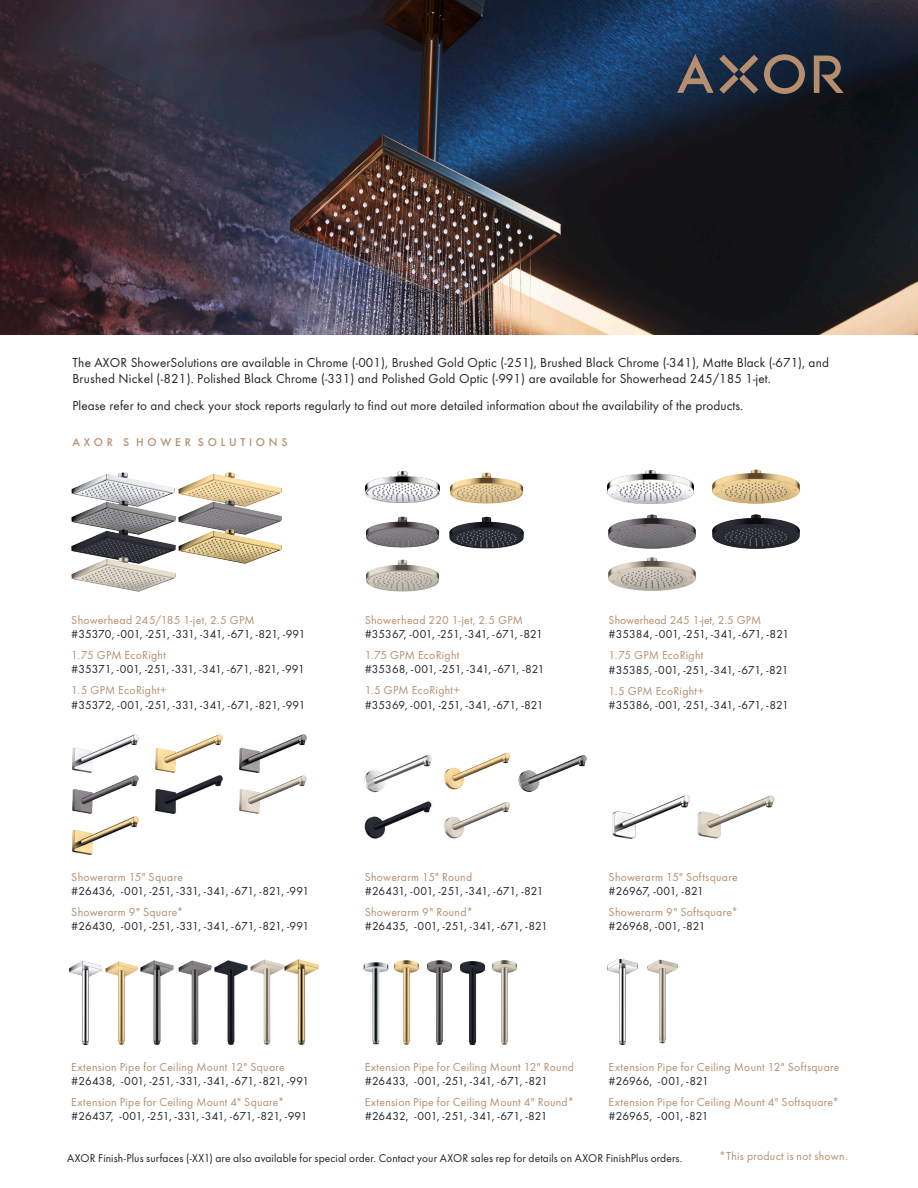
<style>
.page{position:relative;width:918px;height:1188px;background:#fff}
.page>*{position:absolute;margin:0;border:0;box-sizing:border-box;transform-origin:0 0}
.Fut_TOTMed_7_8pt_ver{font:13.5px/16.2px "Futura TOT Boo";letter-spacing:.01em;color:#231f20}
._16_Produkte_Produkt{font:12px/14.2px "Futura TOT Boo";color:#231f20}
._16_Produkte_Produkt-2{font:12px "Futura TOT Boo";letter-spacing:.025em;color:#b48e6f}
._16_Produkte_Produkt-3{font:11.7px "Futura TOT Boo";letter-spacing:.01em;color:#231f20}
.Fut_TOTMed_7_8pt_ver-2{font:500 11.7px "Futura TOT";letter-spacing:.32em;color:#b48e6f}
.s1{color:#b48e6f}
</style>
<div class="page">
<img style="left:365px;top:516px;width:75px;height:32px">
<img style="left:607px;top:470px;width:87px;height:33px">
<img style="left:0;top:0;width:918px;height:335px">
<img style="left:449px;top:517px;width:75px;height:31px">
<img style="left:609px;top:515px;width:87px;height:33px">
<img style="left:713px;top:470px;width:87px;height:33px">
<svg style="left:764px;top:54px;width:41px;height:40px;background:#504a4b"></svg>
<svg style="left:814px;top:56px;width:30px;height:37px"></svg>
<svg style="left:677px;top:54px;width:81px;height:40px;background:#454852"></svg>
<img style="left:71px;top:473px;width:104px;height:28px">
<img style="left:365px;top:560px;width:75px;height:31px">
<img style="left:365px;top:472px;width:75px;height:31px">
<img style="left:449px;top:472px;width:75px;height:31px">
<img style="left:713px;top:515px;width:87px;height:33px">
<img style="left:609px;top:557px;width:87px;height:34px">
<img style="left:178px;top:473px;width:103px;height:28px">
<img style="left:72px;top:501px;width:103px;height:28px">
<img style="left:72px;top:529px;width:103px;height:29px">
<img style="left:178px;top:501px;width:103px;height:28px">
<img style="left:178px;top:529px;width:103px;height:34px">
<img style="left:72px;top:558px;width:103px;height:34px">
<img style="left:363px;top:962px;width:26px;height:82px">
<img style="left:69px;top:961px;width:32px;height:83px">
<img style="left:607px;top:959px;width:31px;height:85px">
<img style="left:179px;top:960px;width:33px;height:84px">
<img style="left:215px;top:960px;width:33px;height:84px">
<img style="left:428px;top:961px;width:24px;height:83px">
<img style="left:460px;top:961px;width:24px;height:83px">
<img style="left:105px;top:961px;width:33px;height:83px">
<img style="left:141px;top:960px;width:33px;height:84px">
<img style="left:395px;top:961px;width:24px;height:83px">
<img style="left:250px;top:960px;width:33px;height:84px">
<img style="left:285px;top:960px;width:33px;height:84px">
<img style="left:492px;top:961px;width:24px;height:83px">
<img style="left:647px;top:959px;width:30px;height:84px">
<img style="left:519px;top:754px;width:68px;height:38px">
<img style="left:72px;top:775px;width:67px;height:38px">
<img style="left:156px;top:775px;width:66px;height:38px">
<img style="left:239px;top:775px;width:67px;height:38px">
<img style="left:364px;top:801px;width:68px;height:38px">
<img style="left:444px;top:801px;width:67px;height:38px">
<img style="left:698px;top:795px;width:76px;height:44px">
<img style="left:364px;top:754px;width:68px;height:38px">
<img style="left:72px;top:734px;width:67px;height:38px">
<img style="left:613px;top:795px;width:76px;height:44px">
<img style="left:156px;top:734px;width:66px;height:38px">
<img style="left:239px;top:734px;width:67px;height:38px">
<img style="left:444px;top:752px;width:67px;height:38px">
<img style="left:72px;top:817px;width:67px;height:38px">
<p class="Fut_TOTMed_7_8pt_ver" style="left:72px;top:354px;width:758px">The AXOR ShowerSolutions are available in Chrome (-001), Brushed Gold Optic (-251), Brushed Black Chrome (-341), Matte Black (-671), and<br>Brushed Nickel (-821). Polished Black Chrome (-331) and Polished Gold Optic (-991) are available for Showerhead 245/185 1-jet.</p>
<p class="Fut_TOTMed_7_8pt_ver" style="left:72px;top:397px;width:672px">Please refer to and check your stock reports regularly to find out more detailed information about the availability of the products.</p>
<p class="Fut_TOTMed_7_8pt_ver-2" style="left:72px;top:435px;width:217px">AXOR S HOWER SOLUTIONS</p>
<p class="_16_Produkte_Produkt-2" style="left:71px;top:613px;width:185px">Showerhead 245/185 1-jet, 2.5 GPM</p>
<p class="_16_Produkte_Produkt" style="left:71px;top:627px;width:236px">#35370, -001, -251, -331, -341, -671, -821, -991</p>
<p class="_16_Produkte_Produkt-2" style="left:71px;top:648px;width:96px">1.75 GPM EcoRight</p>
<p class="_16_Produkte_Produkt" style="left:71px;top:662px;width:235px">#35371, -001, -251, -331, -341, -671, -821, -991</p>
<p class="_16_Produkte_Produkt-2" style="left:71px;top:683px;width:97px">1.5 GPM EcoRight+</p>
<p class="_16_Produkte_Produkt" style="left:71px;top:698px;width:236px">#35372, -001, -251, -331, -341, -671, -821, -991</p>
<p class="_16_Produkte_Produkt-2" style="left:365px;top:613px;width:160px">Showerhead 220 1-jet, 2.5 GPM</p>
<p class="_16_Produkte_Produkt" style="left:365px;top:627px;width:180px">#35367, -001, -251, -341, -671, -821</p>
<p class="_16_Produkte_Produkt-2" style="left:365px;top:648px;width:96px">1.75 GPM EcoRight</p>
<p class="_16_Produkte_Produkt" style="left:365px;top:662px;width:181px">#35368, -001, -251, -341, -671, -821</p>
<p class="_16_Produkte_Produkt-2" style="left:365px;top:683px;width:97px">1.5 GPM EcoRight+</p>
<p class="_16_Produkte_Produkt" style="left:365px;top:698px;width:180px">#35369, -001, -251, -341, -671, -821</p>
<p class="_16_Produkte_Produkt" style="left:609px;top:613px;width:182px"><span class="s1">Showerhead 245 1-jet, 2.5 GPM </span>#35384, -001, -251, -341, -671, -821</p>
<p class="_16_Produkte_Produkt" style="left:609px;top:648px;width:181px"><span class="s1">1.75 GPM EcoRight<br></span>#35385, -001, -251, -341, -671, -821</p>
<p class="_16_Produkte_Produkt" style="left:609px;top:683px;width:182px"><span class="s1">1.5 GPM EcoRight+<br></span>#35386, -001, -251, -341, -671, -821</p>
<p class="_16_Produkte_Produkt-2" style="left:71px;top:870px;width:113px">Showerarm 15" Square</p>
<p class="_16_Produkte_Produkt" style="left:71px;top:884px;width:240px">#26436, -001, -251, -331, -341, -671, -821, -991</p>
<p class="_16_Produkte_Produkt-2" style="left:71px;top:905px;width:114px">Showerarm 9" Square*</p>
<p class="_16_Produkte_Produkt" style="left:71px;top:919px;width:240px">#26430, -001, -251, -331, -341, -671, -821, -991</p>
<p class="_16_Produkte_Produkt-2" style="left:71px;top:1060px;width:215px">Extension Pipe for Ceiling Mount 12" Square</p>
<p class="_16_Produkte_Produkt" style="left:71px;top:1074px;width:239px">#26438, -001, -251, -331, -341, -671, -821, -991</p>
<p class="_16_Produkte_Produkt-2" style="left:71px;top:1095px;width:215px">Extension Pipe for Ceiling Mount 4" Square*</p>
<p class="_16_Produkte_Produkt" style="left:71px;top:1109px;width:238px">#26437, -001, -251, -331, -341, -671, -821, -991</p>
<p class="_16_Produkte_Produkt-2" style="left:365px;top:870px;width:109px">Showerarm 15" Round</p>
<p class="_16_Produkte_Produkt" style="left:365px;top:884px;width:180px">#26431, -001, -251, -341, -671, -821</p>
<p class="_16_Produkte_Produkt-2" style="left:365px;top:905px;width:110px">Showerarm 9" Round*</p>
<p class="_16_Produkte_Produkt" style="left:365px;top:919px;width:185px">#26435, -001, -251, -341, -671, -821</p>
<p class="_16_Produkte_Produkt-2" style="left:609px;top:870px;width:131px">Showerarm 15" Softsquare</p>
<p class="_16_Produkte_Produkt" style="left:609px;top:884px;width:97px">#26967, -001, -821</p>
<p class="_16_Produkte_Produkt-2" style="left:609px;top:905px;width:131px">Showerarm 9" Softsquare*</p>
<p class="_16_Produkte_Produkt" style="left:609px;top:919px;width:98px">#26968, -001, -821</p>
<p class="_16_Produkte_Produkt-2" style="left:365px;top:1060px;width:211px">Extension Pipe for Ceiling Mount 12" Round</p>
<p class="_16_Produkte_Produkt" style="left:365px;top:1074px;width:185px">#26433, -001, -251, -341, -671, -821</p>
<p class="_16_Produkte_Produkt-2" style="left:365px;top:1095px;width:211px">Extension Pipe for Ceiling Mount 4" Round*</p>
<p class="_16_Produkte_Produkt" style="left:365px;top:1109px;width:184px">#26432, -001, -251, -341, -671, -821</p>
<p class="_16_Produkte_Produkt-2" style="left:609px;top:1060px;width:232px">Extension Pipe for Ceiling Mount 12" Softsquare</p>
<p class="_16_Produkte_Produkt" style="left:609px;top:1074px;width:102px">#26966, -001, -821</p>
<p class="_16_Produkte_Produkt-2" style="left:609px;top:1095px;width:232px">Extension Pipe for Ceiling Mount 4" Softsquare*</p>
<p class="_16_Produkte_Produkt" style="left:609px;top:1109px;width:101px">#26965, -001, -821</p>
<p class="_16_Produkte_Produkt-3" style="left:67px;top:1151px;width:617px">AXOR Finish-Plus surfaces (-XX1) are also available for special order. Contact your AXOR sales rep for details on AXOR FinishPlus orders.</p>
<p class="_16_Produkte_Produkt-2" style="left:719px;top:1149px;width:130px">*This product is not shown.</p>
</div>
